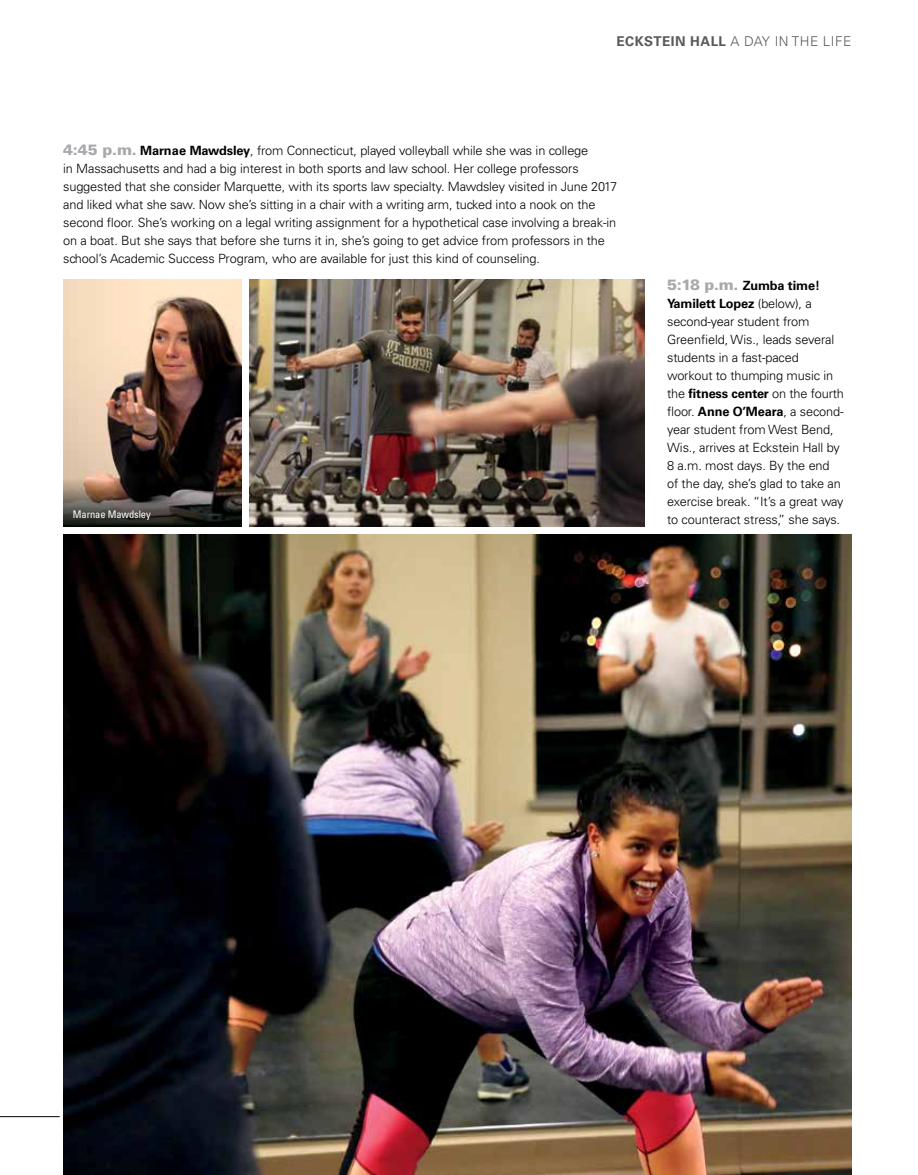
<style>
.page{position:relative;width:918px;height:1175px;background:#fff}
.page>*{position:absolute;margin:0;border:0;box-sizing:border-box;transform-origin:0 0}
.t1{font:300 13.5px "Univers LT Std";letter-spacing:.035em;color:#58595b}
.t2{font:300 12.75px/18px "Univers LT Std";letter-spacing:-.01em;color:#000}
.t3{font:condensed 10.5px "Univers LT Std";letter-spacing:-.01em;color:#fff}
.s1{font-weight:700}
.s2{font-weight:900;font-size:15px;color:#a7a9ac}
</style>
<div class="page">
<img style="left:63px;top:534px;width:788px;height:640px">
<hr style="left:0;top:1116px;width:60px;height:1px;background:#000">
<img style="left:249px;top:279px;width:396px;height:247px">
<img style="left:63px;top:279px;width:179px;height:247px">
<p class="t1" style="left:616px;top:33px;width:236px"><span class="s1">ECKSTEIN HALL</span> A DAY IN THE LIFE</p>
<p class="t2" style="left:63px;top:141px;width:556px"><span class="s2">4:45 p.m.</span> <span class="s1">Marnae Mawdsley</span>, from Connecticut, played volleyball while she was in college<br>in Massachusetts and had a big interest in both sports and law school. Her college professors suggested that she consider Marquette, with its sports law specialty. Mawdsley visited in June 2017 and liked what she saw. Now she’s sitting in a chair with a writing arm, tucked into a nook on the second floor. She’s working on a legal writing assignment for a hypothetical case involving a break-in on a boat. But she says that before she turns it in, she’s going to get advice from professors in the school’s Academic Success Program, who are available for just this kind of counseling.</p>
<p class="t3" style="left:73px;top:507px;width:79px">Marnae Mawdsley</p>
<p class="t2" style="left:667px;top:276px;width:178px"><span class="s2">5:18 p.m.</span> <span class="s1">Zumba time!<br>Yamilett Lopez</span> (below), a second-year student from<br>Greenfield, Wis., leads several students in a fast-paced workout to thumping music in the <span class="s1">fitness center</span> on the fourth floor. <span class="s1">Anne O’Meara</span>, a second&shy;year student from West Bend,<br>Wis., arrives at Eckstein Hall by<br>8 a.m. most days. By the end of the day, she’s glad to take an exercise break. “It’s a great way to counteract stress,” she says.</p>
</div>
